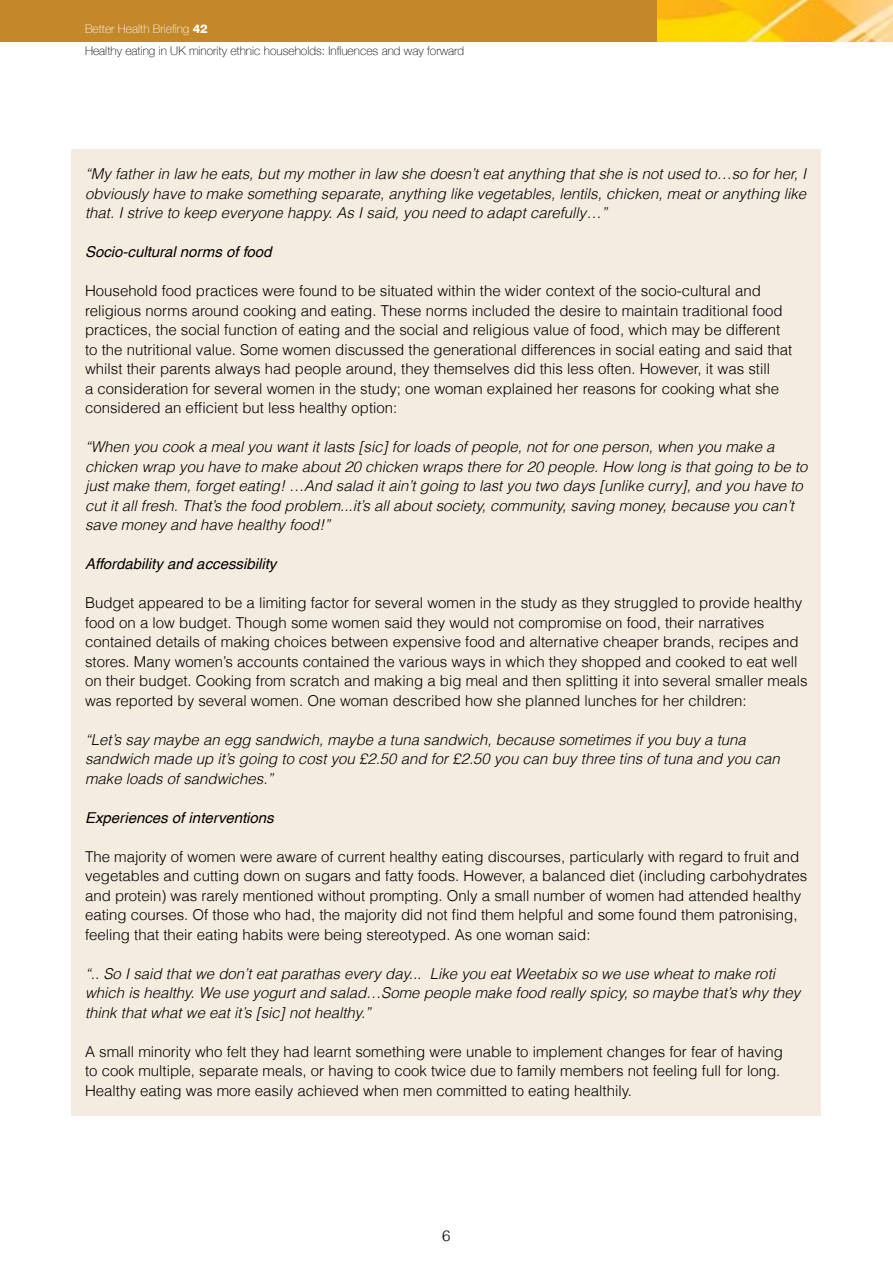
<style>
.page{position:relative;width:893px;height:1263px;background:#fff}
.page>*{position:absolute;margin:0;border:0;box-sizing:border-box;transform-origin:0 0}
.t1{font:300 15px/19.5px "Helvetica LT";color:#000}
.t2{font:italic 300 15px/19.5px "Helvetica LT";color:#000}
.t3{font:italic 15px "Helvetica LT";color:#000}
.t4{font:100 12px/22.5px "Helvetica Neue LT";color:#000}
.s1{color:#fff}
.s2{font-family:"Helvetica Neue";font-weight:800;color:#fff}
</style>
<div class="page">
<div style="left:72px;top:149px;width:749px;height:966px;background:#f5ece0"></div>
<div style="left:0;top:0;width:658px;height:41px;background:#c38929"></div>
<img style="left:658px;top:0;width:235px;height:41px">
<p class="t4" style="left:85px;top:17px;width:381px"><span class="s1">Better Health Briefing</span> <span class="s2">42<br></span>Healthy eating in UK minority ethnic households: Influences and way forward</p>
<p class="t2" style="left:85px;top:164px;width:723px;text-align:justify">“My father in law he eats, but my mother in law she doesn’t eat anything that she is not used to…so for her, I obviously have to make something separate, anything like vegetables, lentils, chicken, meat or anything like that. I strive to keep everyone happy. As I said, you need to adapt carefully…”</p>
<p class="t3" style="left:85px;top:243px;width:188px">Socio-cultural norms of food</p>
<p class="t1" style="left:85px;top:281px;width:709px">Household food practices were found to be situated within the wider context of the socio-cultural and religious norms around cooking and eating. These norms included the desire to maintain traditional food practices, the social function of eating and the social and religious value of food, which may be different to the nutritional value. Some women discussed the generational differences in social eating and said that whilst their parents always had people around, they themselves did this less often. However, it was still<br>a consideration for several women in the study; one woman explained her reasons for cooking what she considered an efficient but less healthy option:</p>
<p class="t2" style="left:85px;top:437px;width:724px">“When you cook a meal you want it lasts [sic] for loads of people, not for one person, when you make a chicken wrap you have to make about 20 chicken wraps there for 20 people. How long is that going to be to just make them, forget eating! …And salad it ain’t going to last you two days [unlike curry], and you have to cut it all fresh. That’s the food problem...it’s all about society, community, saving money, because you can’t save money and have healthy food!”</p>
<p class="t3" style="left:85px;top:555px;width:193px">Affordability and accessibility</p>
<p class="t1" style="left:85px;top:593px;width:724px">Budget appeared to be a limiting factor for several women in the study as they struggled to provide healthy food on a low budget. Though some women said they would not compromise on food, their narratives contained details of making choices between expensive food and alternative cheaper brands, recipes and stores. Many women’s accounts contained the various ways in which they shopped and cooked to eat well on their budget. Cooking from scratch and making a big meal and then splitting it into several smaller meals was reported by several women. One woman described how she planned lunches for her children:</p>
<p class="t2" style="left:85px;top:729px;width:696px">“Let’s say maybe an egg sandwich, maybe a tuna sandwich, because sometimes if you buy a tuna sandwich made up it’s going to cost you £2.50 and for £2.50 you can buy three tins of tuna and you can make loads of sandwiches.”</p>
<p class="t3" style="left:85px;top:809px;width:190px">Experiences of interventions</p>
<p class="t1" style="left:85px;top:846px;width:724px">The majority of women were aware of current healthy eating discourses, particularly with regard to fruit and vegetables and cutting down on sugars and fatty foods. However, a balanced diet (including carbohydrates and protein) was rarely mentioned without prompting. Only a small number of women had attended healthy eating courses. Of those who had, the majority did not find them helpful and some found them patronising, feeling that their eating habits were being stereotyped. As one woman said:</p>
<p class="t2" style="left:85px;top:963px;width:717px">“.. So I said that we don’t eat parathas every day... Like you eat Weetabix so we use wheat to make roti which is healthy. We use yogurt and salad…Some people make food really spicy, so maybe that’s why they think that what we eat it’s [sic] not healthy.”</p>
<p class="t1" style="left:85px;top:1041px;width:699px">A small minority who felt they had learnt something were unable to implement changes for fear of having to cook multiple, separate meals, or having to cook twice due to family members not feeling full for long.<br>Healthy eating was more easily achieved when men committed to eating healthily.</p>
<p class="t1" style="left:442px;top:1226px;width:10px">6</p>
</div>
